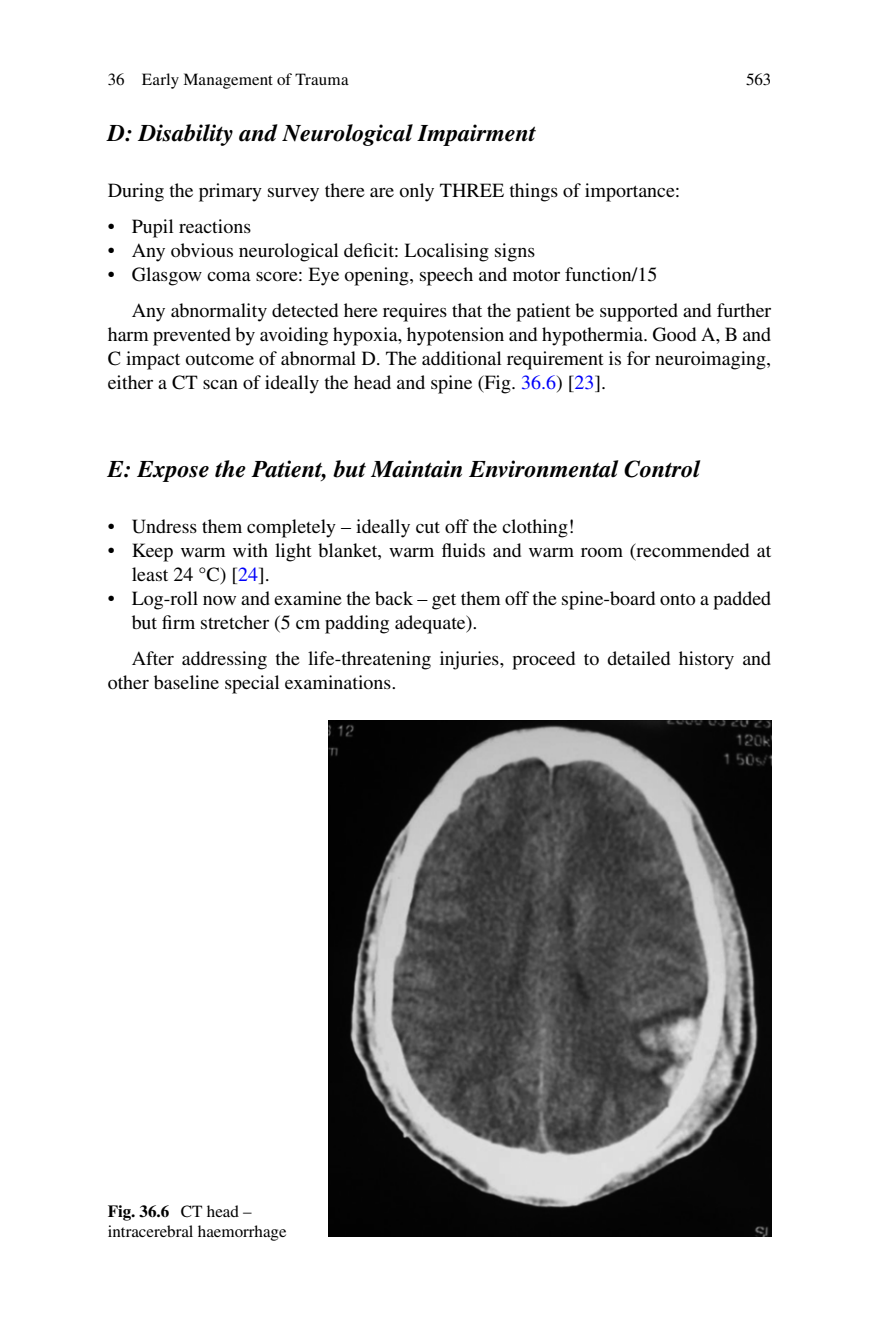
<style>
.page{position:relative;width:879px;height:1333px;background:#fff}
.page>*{position:absolute;margin:0;border:0;box-sizing:border-box;transform-origin:0 0}
.t1{font:italic 700 24px "Cmwclh Times";color:#000}
.t2{font:20px/24px "Qkxdlk Times";color:#000}
.t3{font:17px "Qkxdlk Times";color:#000}
.t4{font:700 17px "Mbfkjw Times";color:#000}
.s1{color:#0000fa}
.s2{font-family:"Qkxdlk Times";font-weight:400}
</style>
<div class="page">
<img style="left:329px;top:721px;width:442px;height:515px">
<p class="t3" style="left:108px;top:73px;width:242px">36 Early Management of Trauma</p>
<p class="t3" style="left:746px;top:73px;width:27px">563</p>
<p class="t1" style="left:108px;top:124px;width:430px">D: Disability and Neurological Impairment</p>
<p class="t2" style="left:108px;top:180px;width:574px">During the primary survey there are only THREE things of importance:</p>
<p class="t2" style="left:108px;top:216px;width:145px">• Pupil reactions</p>
<p class="t2" style="left:108px;top:240px;width:429px">• Any obvious neurological deficit: Localising signs</p>
<p class="t2" style="left:132px;top:258px;width:641px;line-height:36px;text-indent:-24px">• Glasgow coma score: Eye opening, speech and motor function/15<br>Any abnormality detected here requires that the patient be supported and further</p>
<p class="t2" style="left:108px;top:324px;width:665px;text-align:justify">harm prevented by avoiding hypoxia, hypotension and hypothermia. Good A, B and C impact outcome of abnormal D. The additional requirement is for neuroimaging, either a CT scan of ideally the head and spine (Fig. <span class="s1">36.6</span> ) [ <span class="s1">23</span> ].</p>
<p class="t1" style="left:108px;top:460px;width:594px">E: Expose the Patient, but Maintain Environmental Control</p>
<p class="t2" style="left:108px;top:516px;width:468px">• Undress them completely – ideally cut off the clothing!</p>
<p class="t2" style="left:132px;top:540px;width:641px;text-indent:-24px">• Keep warm with light blanket, warm fluids and warm room (recommended at least 24 °C) [ <span class="s1">24</span> ].</p>
<p class="t2" style="left:132px;top:588px;width:641px;text-indent:-24px">• Log-roll now and examine the back – get them off the spine-board onto a padded but firm stretcher (5 cm padding adequate).</p>
<p class="t2" style="left:108px;top:648px;width:665px;text-indent:24px">After addressing the life-threatening injuries, proceed to detailed history and other baseline special examinations.</p>
<p class="t4" style="left:108px;top:1204px;width:145px">Fig. 36.6 <span class="s2">CT head –</span></p>
<p class="t3" style="left:108px;top:1224px;width:180px">intracerebral haemorrhage</p>
</div>
